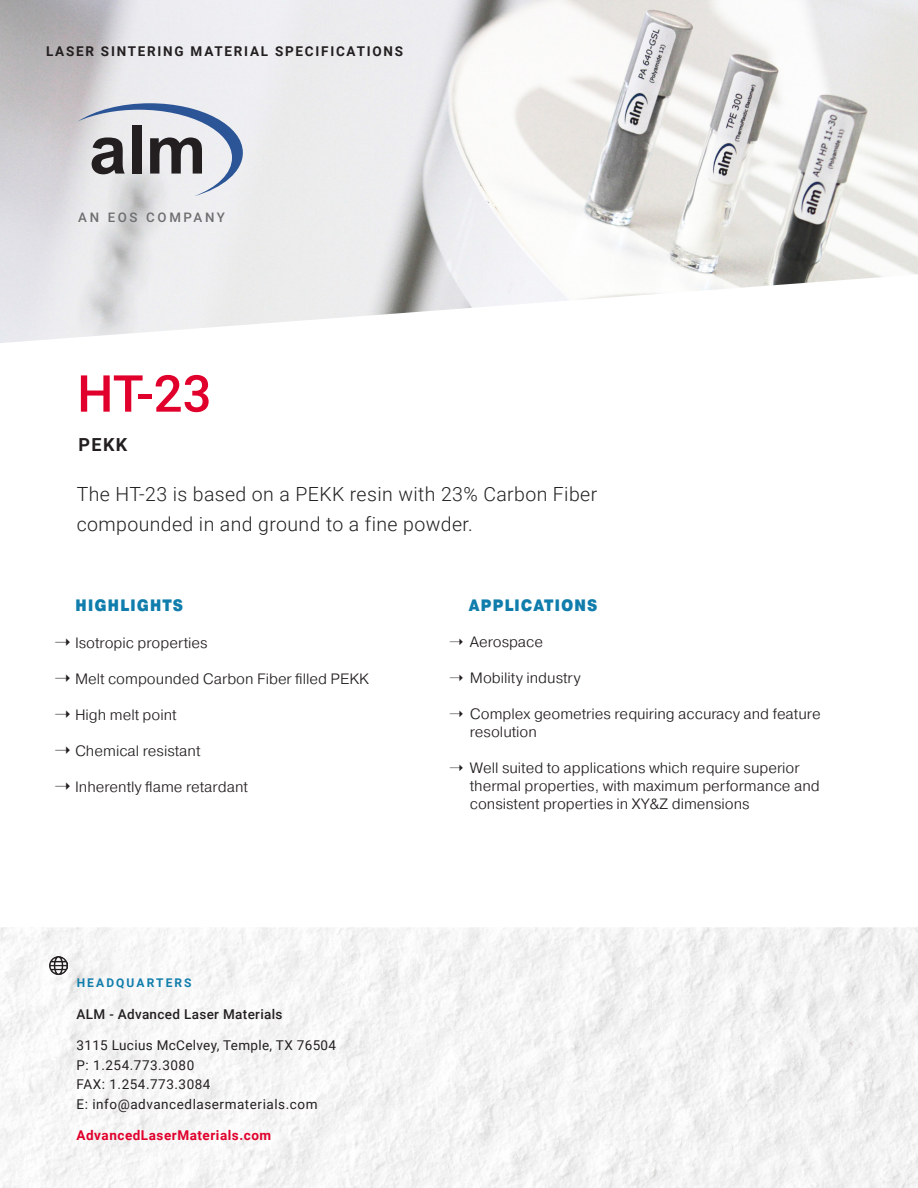
<style>
.page{position:relative;width:918px;height:1188px;background:#fff}
.page>*{position:absolute;margin:0;border:0;box-sizing:border-box;transform-origin:0 0}
.t1{font:500 51px "Roboto";color:#e1002c}
.t2{font:300 19.5px/30px "Roboto";letter-spacing:.02em;color:#212121}
.t3{font:700 18px "Roboto";color:#231f20}
.t4{font:900 16.5px "Pragmatica Cond";letter-spacing:.05em;color:#107dac}
.t5{font:300 15px/18px "Pragmatica";color:#231f20}
.t6{font:13.5px "Roboto";letter-spacing:.04em;color:#231f20}
.t7{font:700 13.5px "Roboto";letter-spacing:.13em;color:#231f20}
.t8{font:500 13.5px "Roboto";letter-spacing:.025em;color:#231f20}
.t9{font:700 13.5px "Roboto";letter-spacing:.04em;color:#e1002c}
.t10{font:500 13.2px "Roboto";letter-spacing:.2em;color:#6d6e70}
.t11{font:700 12px "Roboto";letter-spacing:.175em;color:#107dac}
</style>
<div class="page">
<img style="left:0;top:927px;width:918px;height:261px">
<img style="left:0;top:0;width:918px;height:274px">
<img style="left:50px;top:957px;width:18px;height:17px">
<svg style="left:0;top:274px;width:918px;height:69px"></svg>
<svg style="left:78px;top:103px;width:165px;height:93px;background:#b3b6bf"></svg>
<p class="t7" style="left:46px;top:42px;width:359px">LASER SINTERING MATERIAL SPECIFICATIONS</p>
<p class="t10" style="left:78px;top:208px;width:148px">AN EOS COMPANY</p>
<p class="t1" style="left:77px;top:358px;width:136px">HT-23</p>
<p class="t3" style="left:79px;top:432px;width:50px">PEKK</p>
<p class="t2" style="left:77px;top:479px;width:522px">The HT-23 is based on a PEKK resin with 23% Carbon Fiber compounded in and ground to a fine powder.</p>
<p class="t4" style="left:75px;top:595px;width:110px">HIGHLIGHTS</p>
<p class="t5" style="left:55px;top:633px;width:154px">➝ Isotropic properties</p>
<p class="t5" style="left:55px;top:669px;width:316px">➝ Melt compounded Carbon Fiber filled PEKK</p>
<p class="t5" style="left:55px;top:705px;width:123px">➝ High melt point</p>
<p class="t5" style="left:55px;top:741px;width:147px">➝ Chemical resistant</p>
<p class="t5" style="left:55px;top:777px;width:195px">➝ Inherently flame retardant</p>
<p class="t11" style="left:77px;top:975px;width:116px">HEADQUARTERS</p>
<p class="t8" style="left:77px;top:1004px;width:208px">ALM - Advanced Laser Materials</p>
<p class="t6" style="left:77px;top:1036px;width:261px">3115 Lucius McCelvey, Temple, TX 76504</p>
<p class="t6" style="left:77px;top:1055px;width:119px">P: 1.254.773.3080</p>
<p class="t6" style="left:77px;top:1075px;width:136px">FAX: 1.254.773.3084</p>
<p class="t6" style="left:77px;top:1094px;width:242px">E: info@advancedlasermaterials.com</p>
<p class="t9" style="left:77px;top:1126px;width:196px">AdvancedLaserMaterials.com</p>
<p class="t4" style="left:469px;top:595px;width:130px">APPLICATIONS</p>
<p class="t5" style="left:450px;top:633px;width:95px">➝ Aerospace</p>
<p class="t5" style="left:450px;top:669px;width:132px">➝ Mobility industry</p>
<p class="t5" style="left:470px;top:705px;width:352px;text-indent:-20px">➝ Complex geometries requiring accuracy and feature resolution</p>
<p class="t5" style="left:470px;top:759px;width:351px;text-indent:-20px">➝ Well suited to applications which require superior thermal properties, with maximum performance and consistent properties in XY&amp;Z dimensions</p>
</div>
